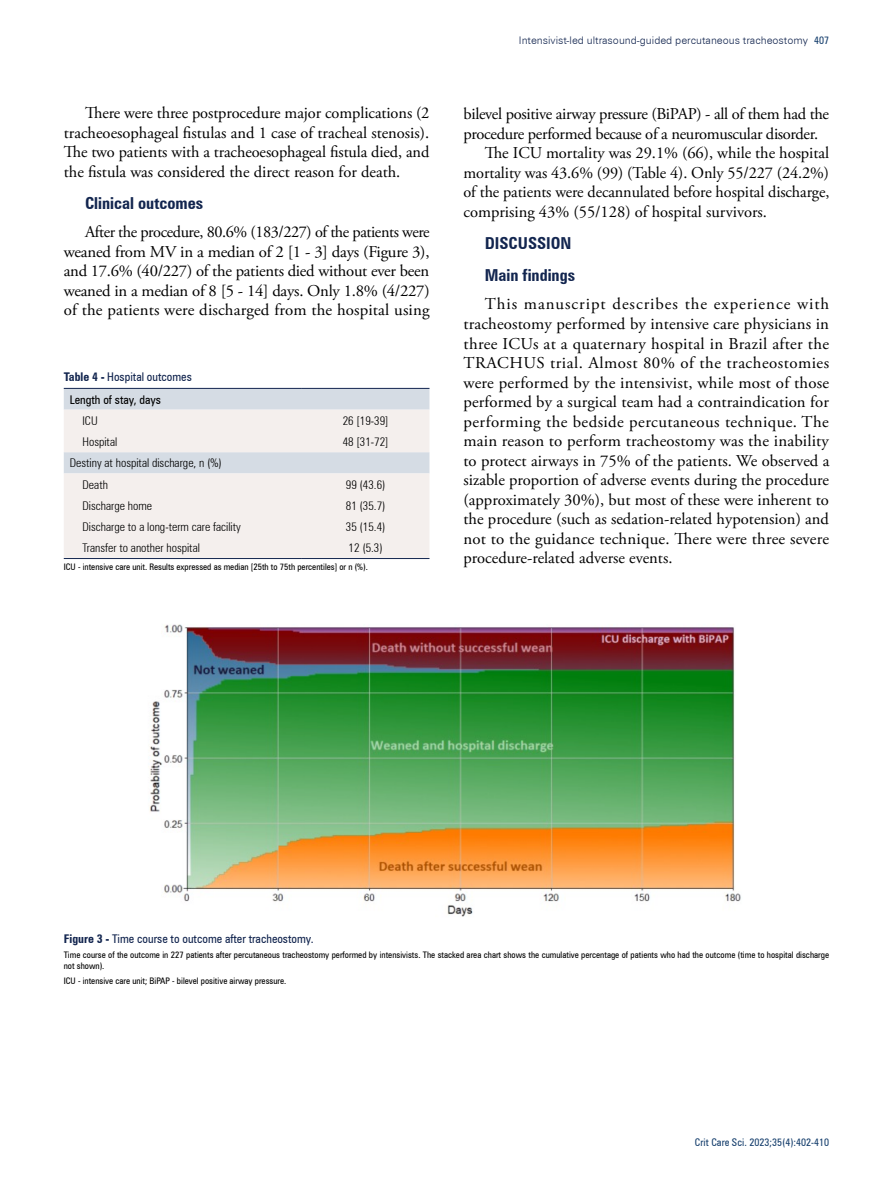
<style>
.page{position:relative;width:893px;height:1191px;background:#fff}
.page>*{position:absolute;margin:0;border:0;box-sizing:border-box;transform-origin:0 0}
.t1{font:16.5px/19.5px "Adobe Garamond Pro";letter-spacing:-.005em;color:#000;text-align:justify}
.t2{font:700 condensed 16.5px/32.2px "Zurich BT";color:#12254f}
.t3{font:300 condensed 12px/21.3px "Zurich BT";color:#000}
.t4{font:condensed 12px "Zurich BT";color:#12254f}
.t5{font:condensed 12px/23px "Zurich BT";color:#000}
.t6{font:300 10.5px "Zurich BT";color:#12254f}
.t7{font:condensed 10.5px "Zurich BT";color:#163f6d}
.t8{font:condensed 9px/10.8px "Zurich BT";color:#000}
.s1{font-weight:700;color:#12254f}
.s2{color:#12254f}
.s3{font-weight:400;font-stretch:condensed;color:#163f6d}
.s4{font-weight:700}
</style>
<div class="page">
<img style="left:149px;top:624px;width:592px;height:293px">
<div style="left:64px;top:389px;width:365px;height:21px;background:#d5dce4"></div>
<svg style="left:64px;top:410px;width:365px;height:148px;background:#efeceb"></svg>
<hr style="left:64px;top:388px;width:238px;height:1px;background:#12254f">
<hr style="left:302px;top:388px;width:127px;height:1px;background:#12254f">
<hr style="left:64px;top:558px;width:238px;height:1px;background:#12254f">
<hr style="left:302px;top:558px;width:127px;height:1px;background:#12254f">
<p class="t1" style="left:64px;top:104px;width:367px;text-indent:21px">There were three postprocedure major complications (2 tracheoesophageal fistulas and 1 case of tracheal stenosis).<br>The two patients with a tracheoesophageal fistula died, and the fistula was considered the direct reason for death.</p>
<p class="t2" style="left:85px;top:187px;width:120px">Clinical outcomes</p>
<p class="t1" style="left:64px;top:223px;width:367px;text-indent:21px">After the procedure, 80.6% (183/227) of the patients were weaned from MV in a median of 2 [1 - 3] days (Figure 3), and 17.6% (40/227) of the patients died without ever been weaned in a median of 8 [5 - 14] days. Only 1.8% (4/227) of the patients were discharged from the hospital using</p>
<p class="t5" style="left:70px;top:365px;width:124px;text-indent:-6px"><span class="s1">Table 4 -</span> <span class="s2">Hospital outcomes<br></span>Length of stay, days</p>
<p class="t3" style="left:83px;top:410px;width:17px">ICU</p>
<p class="t3" style="left:343px;top:410px;width:47px">26 [19-39]</p>
<p class="t3" style="left:83px;top:431px;width:36px">Hospital</p>
<p class="t3" style="left:343px;top:431px;width:47px">48 [31-72]</p>
<p class="t3" style="left:83px;top:452px;width:141px;text-indent:-13px">Destiny at hospital discharge, n (%)<br>Death</p>
<p class="t3" style="left:346px;top:473px;width:41px">99 (43.6)</p>
<p class="t3" style="left:83px;top:495px;width:71px">Discharge home</p>
<p class="t3" style="left:346px;top:495px;width:41px">81 (35.7)</p>
<p class="t3" style="left:83px;top:516px;width:160px">Discharge to a long-term care facility</p>
<p class="t3" style="left:346px;top:516px;width:41px">35 (15.4)</p>
<p class="t3" style="left:83px;top:537px;width:119px">Transfer to another hospital</p>
<p class="t3" style="left:349px;top:537px;width:36px">12 (5.3)</p>
<p class="t8" style="left:64px;top:561px;width:306px">ICU - intensive care unit. Results expressed as median [25th to 75th percentiles] or n (%).</p>
<p class="t6" style="left:519px;top:34px;width:312px">Intensivist-led ultrasound-guided percutaneous tracheostomy <span class="s3">407</span></p>
<p class="t1" style="left:463px;top:105px;width:367px">bilevel positive airway pressure (BiPAP) - all of them had the</p>
<p class="t1" style="left:463px;top:124px;width:356px">procedure performed because of a neuromuscular disorder.</p>
<p class="t1" style="left:485px;top:144px;width:346px">The ICU mortality was 29.1% (66), while the hospital</p>
<p class="t1" style="left:463px;top:163px;width:367px">mortality was 43.6% (99) (Table 4). Only 55/227 (24.2%)</p>
<p class="t1" style="left:463px;top:183px;width:367px">of the patients were decannulated before hospital discharge,</p>
<p class="t1" style="left:463px;top:202px;width:305px">comprising 43% (55/128) of hospital survivors.</p>
<p class="t2" style="left:485px;top:227px;width:92px">DISCUSSION<br>Main findings</p>
<p class="t1" style="left:463px;top:295px;width:367px;text-indent:21px">This manuscript describes the experience with tracheostomy performed by intensive care physicians in three ICUs at a quaternary hospital in Brazil after the TRACHUS trial. Almost 80% of the tracheostomies were performed by the intensivist, while most of those performed by a surgical team had a contraindication for performing the bedside percutaneous technique. The main reason to perform tracheostomy was the inability to protect airways in 75% of the patients. We observed a sizable proportion of adverse events during the procedure (approximately 30%), but most of these were inherent to the procedure (such as sedation-related hypotension) and not to the guidance technique. There were three severe procedure-related adverse events.</p>
<p class="t4" style="left:64px;top:931px;width:251px"><span class="s4">Figure 3 -</span> Time course to outcome after tracheostomy.</p>
<p class="t8" style="left:64px;top:949px;width:767px">Time course of the outcome in 227 patients after percutaneous tracheostomy performed by intensivists. The stacked area chart shows the cumulative percentage of patients who had the outcome (time to hospital discharge not shown).</p>
<p class="t8" style="left:64px;top:975px;width:224px">ICU - intensive care unit; BiPAP - bilevel positive airway pressure.</p>
<p class="t7" style="left:695px;top:1135px;width:136px">Crit Care Sci. 2023;35(4):402-410</p>
</div>
